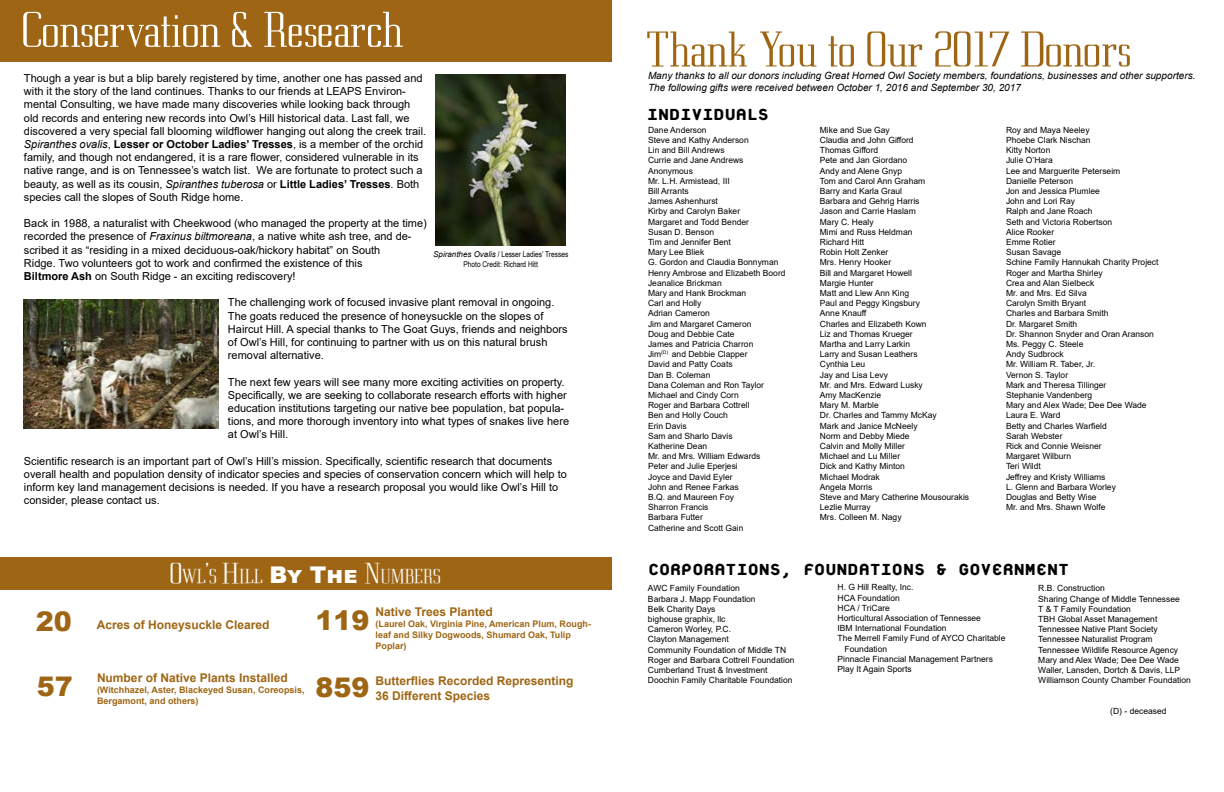
<style>
.page{position:relative;width:1224px;height:792px;background:#fff}
.page>*{position:absolute;margin:0;border:0;box-sizing:border-box;transform-origin:0 0}
.t1{font:300 52px "Eden";color:#9e6614}
.t2{font:300 52px "Eden";color:#fff}
.t3{font:900 27px "Arial";color:#9e6614}
.t4{font:800 24px "Platelet OT";color:#000}
.t5{font:300 21px "Eden";color:#fff}
.t6{font:700 12px/14.4px "Arial";color:#9e6614}
.t7{font:11px/13.2px "Arial";color:#000}
.t8{font:italic 10px/12px "Arial";color:#000}
.t9{font:700 9px/10.8px "Arial";color:#9e6614}
.t10{font:8.5px/10.2px "Arial";color:#000}
.t11{font:8px/9.6px "Arial Narrow";color:#000;text-align:center}
.s1{font-style:italic}
.s2{font-weight:700}
.s3{font-family:"Arial";font-style:italic}
.s4{font-size:30px}
.s5{font-family:"Arial";font-weight:900;font-size:23px}
</style>
<div class="page">
<div style="left:0;top:0;width:612px;height:62px;background:#9e6614"></div>
<img style="left:24px;top:299px;width:195px;height:130px">
<img style="left:436px;top:74px;width:130px;height:171px">
<div style="left:0;top:557px;width:612px;height:33px;background:#9e6614"></div>
<h1 class="t2" style="left:23px;top:2px;width:383px">Conservation &amp; Research</h1>
<p class="t7" style="left:24px;top:72px;width:404px">Though a year is but a blip barely registered by time, another one has passed and with it the story of the land continues. Thanks to our friends at LEAPS Environ&shy;mental Consulting, we have made many discoveries while looking back through old records and entering new records into Owl’s Hill historical data. Last fall, we discovered a very special fall blooming wildflower hanging out along the creek trail.<br><span class="s1">Spiranthes ovalis</span>, <span class="s2">Lesser or October Ladies’ Tresses</span>, is a member of the orchid family, and though not endangered, it is a rare flower, considered vulnerable in its native range, and is on Tennessee’s watch list. We are fortunate to protect such a beauty, as well as its cousin, <span class="s1">Spiranthes tuberosa</span> or <span class="s2">Little Ladies’ Tresses</span>. Both species call the slopes of South Ridge home.</p>
<p class="t7" style="left:24px;top:217px;width:404px">Back in 1988, a naturalist with Cheekwood (who managed the property at the time) recorded the presence of <span class="s1">Fraxinus biltmoreana</span>, a native white ash tree, and de&shy;scribed it as “residing in a mixed deciduous-oak/hickory habitat” on South<br>Ridge. Two volunteers got to work and confirmed the existence of this<br><span class="s2">Biltmore Ash</span> on South Ridge - an exciting rediscovery!</p>
<p class="t7" style="left:228px;top:296px;width:341px">The challenging work of focused invasive plant removal in ongoing.<br>The goats reduced the presence of honeysuckle on the slopes of Haircut Hill. A special thanks to The Goat Guys, friends and neighbors of Owl’s Hill, for continuing to partner with us on this natural brush removal alternative.</p>
<p class="t7" style="left:228px;top:375px;width:343px">The next few years will see many more exciting activities on property.<br>Specifically, we are seeking to collaborate research efforts with higher education institutions targeting our native bee population, bat popula&shy;tions, and more thorough inventory into what types of snakes live here at Owl’s Hill.</p>
<p class="t7" style="left:24px;top:454px;width:544px">Scientific research is an important part of Owl’s Hill’s mission. Specifically, scientific research that documents overall health and population density of indicator species and species of conservation concern which will help to inform key land management decisions is needed. If you have a research proposal you would like Owl’s Hill to consider, please contact us.</p>
<p class="t11" style="left:433px;top:249px;width:137px"><span class="s3">Spiranthes Ovalis</span> / Lesser Ladies’ Tresses<br>Photo Credit: Richard Hitt</p>
<h3 class="t5" style="left:170px;top:565px;width:272px"><span class="s4">O</span>WL<span class="s4">’</span>S <span class="s4">H</span>ILL <span class="s5">By The</span> <span class="s4">N</span>UMBERS</h3>
<h2 class="t3" style="left:36px;top:602px;width:38px">20</h2>
<h3 class="t6" style="left:97px;top:618px;width:174px">Acres of Honeysuckle Cleared</h3>
<h2 class="t3" style="left:316px;top:601px;width:56px">119</h2>
<h3 class="t6" style="left:376px;top:605px;width:119px">Native Trees Planted</h3>
<p class="t9" style="left:376px;top:618px;width:217px">(Laurel Oak, Virginia Pine, American Plum, Rough&shy;leaf and Silky Dogwoods, Shumard Oak, Tulip<br>Poplar)</p>
<h2 class="t3" style="left:37px;top:667px;width:38px">57</h2>
<h3 class="t6" style="left:97px;top:671px;width:192px">Number of Native Plants Installed</h3>
<p class="t9" style="left:97px;top:685px;width:209px">(Witchhazel, Aster, Blackeyed Susan, Coreopsis,<br>Bergamont, and others)</p>
<h2 class="t3" style="left:316px;top:667px;width:56px">859</h2>
<h3 class="t6" style="left:376px;top:674px;width:200px">Butterflies Recorded Representing<br>36 Different Species</h3>
<h1 class="t1" style="left:647px;top:22px;width:486px">Thank You to Our 2017 Donors</h1>
<p class="t8" style="left:648px;top:70px;width:549px">Many thanks to all our donors including Great Horned Owl Society members, foundations, businesses and other supporters.<br>The following gifts were received between October 1, 2016 and September 30, 2017</p>
<p class="t10" style="left:648px;top:125px;width:139px">Dane Anderson<br>Steve and Kathy Anderson<br>Lin and Bill Andrews<br>Currie and Jane Andrews<br>Anonymous<br>Mr. L.H. Armistead, III<br>Bill Arrants<br>James Ashenhurst<br>Kirby and Carolyn Baker<br>Margaret and Todd Bender<br>Susan D. Benson<br>Tim and Jennifer Bent<br>Mary Lee Bliek<br>G. Gordon and Claudia Bonnyman<br>Henry Ambrose and Elizabeth Boord<br>Jeanalice Brickman<br>Mary and Hank Brockman<br>Carl and Holly<br>Adrian Cameron<br>Jim and Margaret Cameron<br>Doug and Debbie Cate<br>James and Patricia Charron<br>Jim<sup>(D)</sup> and Debbie Clapper<br>David and Patty Coats<br>Dan B. Coleman<br>Dana Coleman and Ron Taylor<br>Michael and Cindy Corn<br>Roger and Barbara Cottrell<br>Ben and Holly Couch<br>Erin Davis<br>Sam and Sharlo Davis<br>Katherine Dean<br>Mr. and Mrs. William Edwards<br>Peter and Julie Eperjesi<br>Joyce and David Eyler<br>John and Renee Farkas<br>B.Q. and Maureen Foy<br>Sharron Francis<br>Barbara Futter<br>Catherine and Scott Gain</p>
<p class="t10" style="left:820px;top:125px;width:151px">Mike and Sue Gay<br>Claudia and John Gifford<br>Thomas Gifford<br>Pete and Jan Giordano<br>Andy and Alene Gnyp<br>Tom and Carol Ann Graham<br>Barry and Karla Graul<br>Barbara and Gehrig Harris<br>Jason and Carrie Haslam<br>Mary C. Healy<br>Mimi and Russ Heldman<br>Richard Hitt<br>Robin Holt Zenker<br>Mrs. Henry Hooker<br>Bill and Margaret Howell<br>Margie Hunter<br>Matt and Llew Ann King<br>Paul and Peggy Kingsbury<br>Anne Knauff<br>Charles and Elizabeth Kown<br>Liz and Thomas Krueger<br>Martha and Larry Larkin<br>Larry and Susan Leathers<br>Cynthia Leu<br>Jay and Lisa Levy<br>Mr. and Mrs. Edward Lusky<br>Amy MacKenzie<br>Mary M. Marble<br>Dr. Charles and Tammy McKay<br>Mark and Janice McNeely<br>Norm and Debby Miede<br>Calvin and Molly Miller<br>Michael and Lu Miller<br>Dick and Kathy Minton<br>Michael Modrak<br>Angela Morris<br>Steve and Mary Catherine Mousourakis<br>Lezlie Murray<br>Mrs. Colleen M. Nagy</p>
<p class="t10" style="left:1006px;top:125px;width:154px">Roy and Maya Neeley<br>Phoebe Clark Nischan<br>Kitty Norton<br>Julie O’Hara<br>Lee and Marguerite Peterseim<br>Danielle Peterson<br>Jon and Jessica Plumlee<br>John and Lori Ray<br>Ralph and Jane Roach<br>Seth and Victoria Robertson<br>Alice Rooker<br>Emme Rotier<br>Susan Savage<br>Schine Family Hannukah Charity Project<br>Roger and Martha Shirley<br>Crea and Alan Sielbeck<br>Mr. and Mrs. Ed Silva<br>Carolyn Smith Bryant<br>Charles and Barbara Smith<br>Dr. Margaret Smith<br>Dr. Shannon Snyder and Oran Aranson<br>Ms. Peggy C. Steele<br>Andy Sudbrock<br>Mr. William R. Taber, Jr.<br>Vernon S. Taylor<br>Mark and Theresa Tillinger<br>Stephanie Vandenberg<br>Mary and Alex Wade; Dee Dee Wade<br>Laura E. Ward<br>Betty and Charles Warfield<br>Sarah Webster<br>Rick and Connie Weisner<br>Margaret Wilburn<br>Teri Wildt<br>Jeffrey and Kristy Williams<br>L. Glenn and Barbara Worley<br>Douglas and Betty Wise<br>Mr. and Mrs. Shawn Wolfe</p>
<h3 class="t4" style="left:647px;top:102px;width:123px">INDIVIDUALS</h3>
<h3 class="t4" style="left:648px;top:558px;width:423px">CORPORATIONS, FOUNDATIONS &amp; GOVERNMENT</h3>
<p class="t10" style="left:648px;top:583px;width:148px">AWC Family Foundation<br>Barbara J. Mapp Foundation<br>Belk Charity Days<br>bighouse graphix, llc<br>Cameron Worley, P.C.<br>Clayton Management<br>Community Foundation of Middle TN<br>Roger and Barbara Cottrell Foundation<br>Cumberland Trust &amp; Investment<br>Doochin Family Charitable Foundation</p>
<p class="t10" style="left:838px;top:582px;width:77px">H. G Hill Realty, Inc.</p>
<p class="t10" style="left:838px;top:592px;width:64px">HCA Foundation</p>
<p class="t10" style="left:838px;top:603px;width:54px">HCA / TriCare</p>
<p class="t10" style="left:838px;top:613px;width:145px">Horticultural Association of Tennessee</p>
<p class="t10" style="left:838px;top:623px;width:111px">IBM International Foundation</p>
<p class="t10" style="left:838px;top:633px;width:170px">The Merrell Family Fund of AYCO Charitable</p>
<p class="t10" style="left:845px;top:643px;width:44px">Foundation</p>
<p class="t10" style="left:838px;top:654px;width:157px">Pinnacle Financial Management Partners</p>
<p class="t10" style="left:838px;top:664px;width:76px">Play It Again Sports</p>
<p class="t10" style="left:1038px;top:583px;width:154px">R.B. Construction<br>Sharing Change of Middle Tennessee<br>T &amp; T Family Foundation<br>TBH Global Asset Management<br>Tennessee Native Plant Society<br>Tennessee Naturalist Program<br>Tennessee Wildlife Resource Agency<br>Mary and Alex Wade; Dee Dee Wade<br>Waller, Lansden, Dortch &amp; Davis, LLP<br>Williamson County Chamber Foundation</p>
<p class="t10" style="left:1110px;top:706px;width:58px">(D) - deceased</p>
</div>
